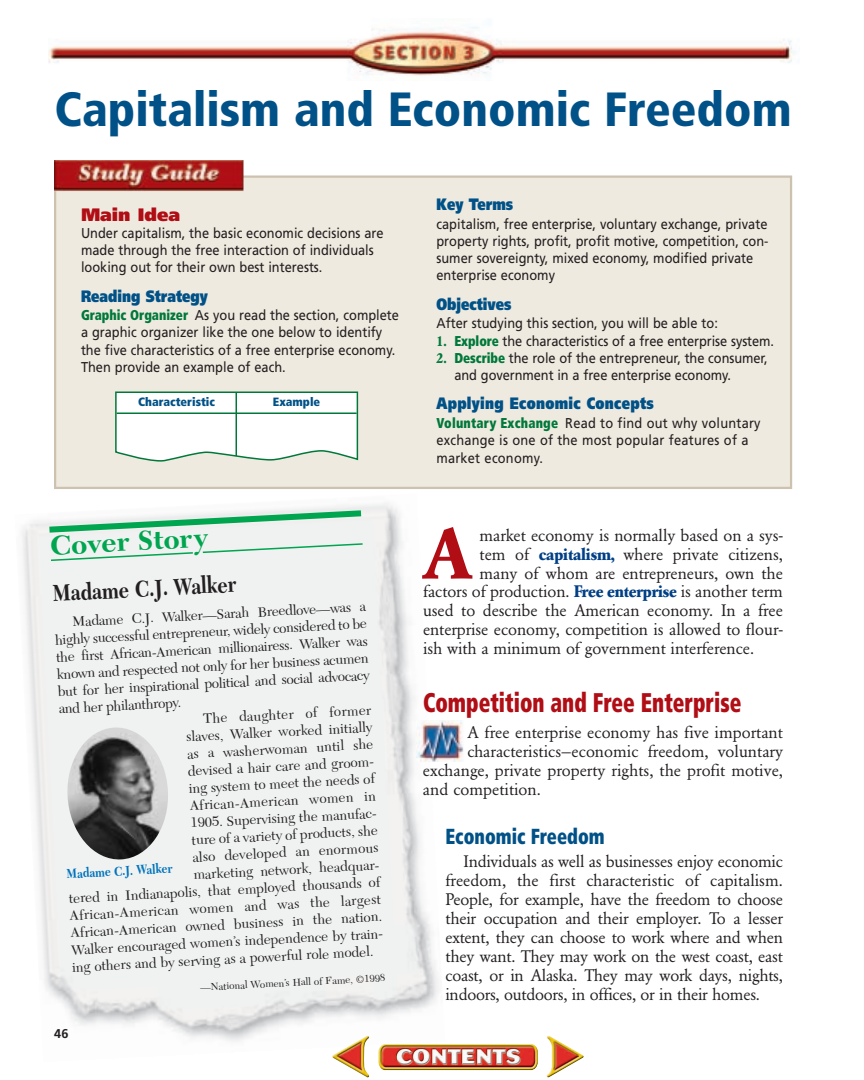
<style>
.page{position:relative;width:864px;height:1080px;background:#fff}
.page>*{position:absolute;margin:0;border:0;box-sizing:border-box;transform-origin:0 0}
.t1{font:700 70.8px "Garamond BE";color:#b00d15}
.t2{font:900 condensed 48px "Frutiger";color:#005187}
.t3{font:700 28.5px "New Caledonia";color:#00a54f}
.t4{font:900 condensed 27px "Frutiger";color:#b00d15;scale:.78 1}
.t5{font:700 24px "New Caledonia";color:#231f20;scale:.8 1}
.t6{font:900 condensed 21.75px "Frutiger";color:#005187;scale:.84 1}
.t7{font:900 18px "Frutiger";color:#b00d15}
.t8{font:16.5px/18.9px "Garamond BE";letter-spacing:-.005em;color:#231f20;text-align:justify}
.t9{font:900 16.5px "Frutiger";color:#005187;scale:.8 1}
.t10{font:900 16.5px "Frutiger";letter-spacing:.02em;color:#005187;scale:.8 1}
.t11{font:14.25px/17.2px "Frutiger";color:#231f20;scale:.9 1}
.t12{font:14.25px "New Caledonia";color:#231f20}
.t13{font:700 13.5px "New Caledonia";color:#0073bc;scale:.82 1}
.t14{font:700 12.75px "Frutiger";color:#231f20}
.t15{font:900 condensed 12px "Frutiger";color:#005187}
.t16{font:10.5px "New Caledonia";color:#231f20}
.s1{font-weight:900;font-stretch:condensed;color:#00783a}
.s2{font-family:"Garamond BE";font-weight:700;color:#00783a}
.s3{font-weight:700;color:#014086}
</style>
<div class="page">
<img style="left:22px;top:503px;width:417px;height:539px">
<svg style="left:43px;top:507px;width:324px;height:29px"></svg>
<svg style="left:49px;top:542px;width:315px;height:20px"></svg>
<img style="left:48px;top:27px;width:747px;height:49px">
<div style="left:55px;top:177px;width:736px;height:311px;background:#efeadf"></div>
<div style="left:54px;top:176px;width:738px;height:313px;border:2px solid #cdc1af"></div>
<img style="left:54px;top:160px;width:190px;height:32px">
<img style="left:417px;top:720px;width:47px;height:41px">
<svg style="left:115px;top:392px;width:243px;height:70px;background:#ecf3ee"></svg>
<hr style="left:236px;top:392px;width:1px;height:64px;background:#00783a">
<img style="left:66px;top:726px;width:104px;height:135px">
<img style="left:332px;top:1035px;width:252px;height:43px">
<p class="t2" style="left:55px;top:90px;width:739px">Capitalism and Economic Freedom</p>
<p class="t7" style="left:81px;top:207px;width:101px">Main Idea</p>
<p class="t11" style="left:81px;top:225px;width:338px">Under capitalism, the basic economic decisions are made through the free interaction of individuals looking out for their own best interests.</p>
<p class="t9" style="left:81px;top:289px;width:160px">Reading Strategy</p>
<p class="t11" style="left:81px;top:308px;width:355px"><span class="s1">Graphic Organizer</span> As you read the section, complete a graphic organizer like the one below to identify the five characteristics of a free enterprise economy.<br>Then provide an example of each.</p>
<p class="t15" style="left:138px;top:397px;width:78px">Characteristic</p>
<p class="t15" style="left:273px;top:397px;width:49px">Example</p>
<p class="t9" style="left:436px;top:198px;width:97px">Key Terms</p>
<p class="t11" style="left:436px;top:216px;width:370px">capitalism, free enterprise, voluntary exchange, private property rights, profit, profit motive, competition, con&shy;sumer sovereignty, mixed economy, modified private enterprise economy</p>
<p class="t9" style="left:436px;top:297px;width:95px">Objectives</p>
<p class="t11" style="left:436px;top:316px;width:314px">After studying this section, you will be able to:</p>
<p class="t11" style="left:436px;top:333px;width:377px"><span class="s2">1.</span> <span class="s1">Explore</span> the characteristics of a free enterprise system.</p>
<p class="t11" style="left:454px;top:351px;width:350px;text-indent:-18px"><span class="s2">2.</span> <span class="s1">Describe</span> the role of the entrepreneur, the consumer, and government in a free enterprise economy.</p>
<p class="t10" style="left:436px;top:397px;width:273px">Applying Economic Concepts</p>
<p class="t11" style="left:436px;top:416px;width:362px"><span class="s1">Voluntary Exchange</span> Read to find out why voluntary exchange is one of the most popular features of a market economy.</p>
<p class="t3" style="left:50px;top:534px;width:159px;rotate:-3deg">Cover Story</p>
<p class="t5" style="left:52px;top:583px;width:231px;rotate:-3deg">Madame C.J. Walker</p>
<p class="t12" style="left:72px;top:616px;width:295px;rotate:-3deg">Madame C.J. Walker—Sarah Breedlove—was a</p>
<p class="t12" style="left:55px;top:634px;width:313px;rotate:-3deg">highly successful entrepreneur, widely considered to be</p>
<p class="t12" style="left:56px;top:651px;width:313px;rotate:-3deg">the first African-American millionairess. Walker was</p>
<p class="t12" style="left:57px;top:668px;width:313px;rotate:-3deg">known and respected not only for her business acumen</p>
<p class="t12" style="left:58px;top:686px;width:313px;rotate:-3deg">but for her inspirational political and social advocacy</p>
<p class="t12" style="left:59px;top:703px;width:124px;rotate:-3deg">and her philanthropy.</p>
<p class="t12" style="left:203px;top:713px;width:170px;rotate:-3deg">The daughter of former</p>
<p class="t12" style="left:186px;top:731px;width:188px;rotate:-3deg">slaves, Walker worked initially</p>
<p class="t12" style="left:187px;top:748px;width:188px;rotate:-3deg">as a washerwoman until she</p>
<p class="t12" style="left:188px;top:765px;width:190px;rotate:-3deg">devised a hair care and groom-</p>
<p class="t12" style="left:189px;top:782px;width:188px;rotate:-3deg">ing system to meet the needs of</p>
<p class="t12" style="left:190px;top:800px;width:188px;rotate:-3deg">African-American women in</p>
<p class="t12" style="left:190px;top:817px;width:190px;rotate:-3deg">1905. Supervising the manufac-</p>
<p class="t12" style="left:191px;top:834px;width:188px;rotate:-3deg">ture of a variety of products, she</p>
<p class="t12" style="left:192px;top:851px;width:188px;rotate:-3deg">also developed an enormous</p>
<p class="t12" style="left:193px;top:869px;width:190px;rotate:-3deg">marketing network, headquar-</p>
<p class="t13" style="left:66px;top:868px;width:131px;rotate:-3deg">Madame C.J. Walker</p>
<p class="t12" style="left:68px;top:892px;width:313px;rotate:-3deg">tered in Indianapolis, that employed thousands of</p>
<p class="t12" style="left:69px;top:909px;width:313px;rotate:-3deg">African-American women and was the largest</p>
<p class="t12" style="left:70px;top:927px;width:313px;rotate:-3deg">African-American owned business in the nation.</p>
<p class="t12" style="left:71px;top:944px;width:316px;rotate:-3deg">Walker encouraged women’s independence by train-</p>
<p class="t12" style="left:72px;top:961px;width:303px;rotate:-3deg">ing others and by serving as a powerful role model.</p>
<p class="t16" style="left:200px;top:983px;width:187px;rotate:-3deg">—National Women’s Hall of Fame, ©1998</p>
<p class="t14" style="left:54px;top:1029px;width:16px">46</p>
<p class="t1" style="left:423px;top:524px;width:50px">A</p>
<p class="t8" style="left:480px;top:527px;width:305px">market economy is normally based on a sys-</p>
<p class="t8" style="left:480px;top:546px;width:305px">tem of <span class="s3">capitalism,</span> where private citizens,</p>
<p class="t8" style="left:480px;top:565px;width:305px">many of whom are entrepreneurs, own the</p>
<p class="t8" style="left:423px;top:584px;width:361px">factors of production. <span class="s3">Free enterprise</span> is another term</p>
<p class="t8" style="left:423px;top:602px;width:361px">used to describe the American economy. In a free</p>
<p class="t8" style="left:423px;top:621px;width:361px">enterprise economy, competition is allowed to flour-</p>
<p class="t8" style="left:423px;top:640px;width:333px">ish with a minimum of government interference.</p>
<p class="t4" style="left:423px;top:692px;width:410px">Competition and Free Enterprise</p>
<p class="t8" style="left:468px;top:725px;width:317px">A free enterprise economy has five important</p>
<p class="t8" style="left:468px;top:744px;width:317px">characteristics—economic freedom, voluntary</p>
<p class="t8" style="left:423px;top:762px;width:362px">exchange, private property rights, the profit motive,</p>
<p class="t8" style="left:423px;top:781px;width:119px">and competition.</p>
<p class="t6" style="left:445px;top:828px;width:191px">Economic Freedom</p>
<p class="t8" style="left:445px;top:854px;width:339px;text-indent:18px">Individuals as well as businesses enjoy economic freedom, the first characteristic of capitalism.<br>People, for example, have the freedom to choose their occupation and their employer. To a lesser extent, they can choose to work where and when they want. They may work on the west coast, east coast, or in Alaska. They may work days, nights, indoors, outdoors, in offices, or in their homes.</p>
</div>
